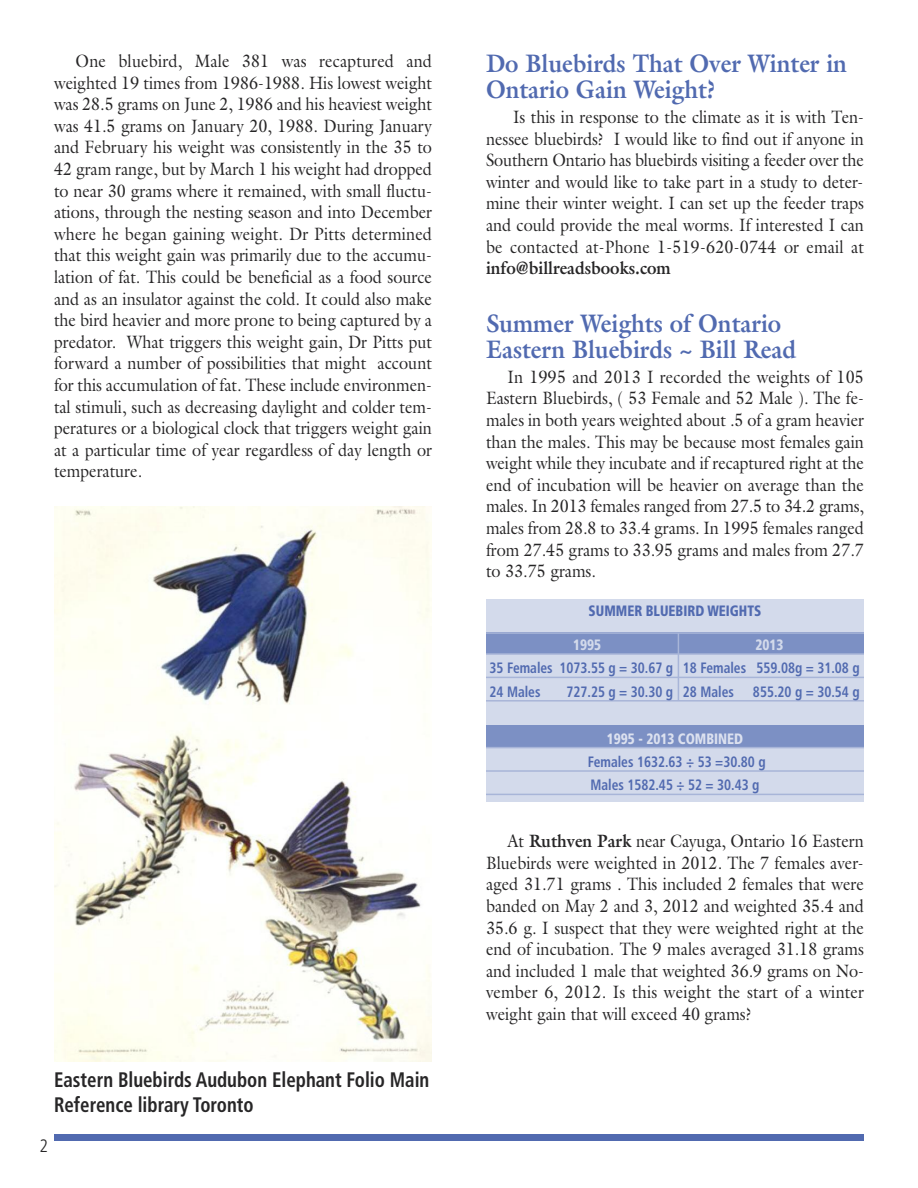
<style>
.page{position:relative;width:918px;height:1188px;background:#fff}
.page>*{position:absolute;margin:0;border:0;box-sizing:border-box;transform-origin:0 0}
.t1{font:700 25.5px/25.5px "Galliard";color:#516ab0;scale:.9 1}
.t2{font:700 condensed 21px/25.2px "Frutiger";color:#272627;scale:.9 1}
.t3{font:18px/21.6px "Galliard";color:#272627;text-align:justify;scale:.9 1}
.t4{font:700 18px "Galliard";color:#272627;scale:.9 1}
.t5{font:300 condensed 18px "Frutiger";color:#272627}
.t6{font:700 condensed 15px/23.4px "Frutiger";color:#516ab0;scale:.9 1}
.t7{font:900 condensed 15px "Frutiger";color:#516ab0;scale:.9 1}
.t8{font:900 condensed 15px "Frutiger";color:#dce1ef;scale:.9 1}
.t9{font:900 condensed 15px "Frutiger";color:#d3daeb;scale:.9 1}
.s1{font-weight:700}
</style>
<div class="page">
<div style="left:54px;top:1134px;width:810px;height:7px;background:#516ab0"></div>
<div style="left:486px;top:600px;width:378px;height:202px;background:#d3daeb"></div>
<div style="left:486px;top:632px;width:378px;height:22px;background:#7c90c4"></div>
<div style="left:486px;top:725px;width:378px;height:22px;background:#7c90c4"></div>
<hr style="left:486px;top:632px;width:378px;height:2px;background:#a8b5d8">
<hr style="left:486px;top:653px;width:378px;height:2px;background:#a8b5d8">
<hr style="left:486px;top:677px;width:378px;height:1px;background:#a8b5d8">
<hr style="left:486px;top:700px;width:378px;height:2px;background:#a8b5d8">
<hr style="left:486px;top:747px;width:378px;height:1px;background:#a8b5d8">
<hr style="left:486px;top:770px;width:378px;height:2px;background:#a8b5d8">
<hr style="left:486px;top:794px;width:378px;height:1px;background:#a8b5d8">
<hr style="left:678px;top:633px;width:1px;height:68px;background:#a8b5d8">
<img style="left:54px;top:506px;width:378px;height:555px">
<p class="t3" style="left:54px;top:50px;width:422px;text-indent:22px">One bluebird, Male 381 was recaptured and weighted 19 times from 1986-1988. His lowest weight was 28.5 grams on June 2, 1986 and his heaviest weight was 41.5 grams on January 20, 1988. During January and February his weight was consistently in the 35 to 42 gram range, but by March 1 his weight had dropped to near 30 grams where it remained, with small fluctu&shy;ations, through the nesting season and into December where he began gaining weight. Dr Pitts determined that this weight gain was primarily due to the accumu&shy;lation of fat. This could be beneficial as a food source and as an insulator against the cold. It could also make the bird heavier and more prone to being captured by a predator. What triggers this weight gain, Dr Pitts put forward a number of possibilities that might account for this accumulation of fat. These include environmen&shy;tal stimuli, such as decreasing daylight and colder tem&shy;peratures or a biological clock that triggers weight gain at a particular time of year regardless of day length or temperature.</p>
<p class="t2" style="left:54px;top:1069px;width:419px">Eastern Bluebirds Audubon Elephant Folio Main<br>Reference library Toronto</p>
<p class="t5" style="left:39px;top:1138px;width:10px">2</p>
<h1 class="t1" style="left:486px;top:51px;width:403px">Do Bluebirds That Over Winter in<br>Ontario Gain Weight?</h1>
<p class="t3" style="left:486px;top:106px;width:422px;text-indent:27px">Is this in response to the climate as it is with Ten&shy;nessee bluebirds? I would like to find out if anyone in Southern Ontario has bluebirds visiting a feeder over the winter and would like to take part in a study to deter&shy;mine their winter weight. I can set up the feeder traps and could provide the meal worms. If interested I can be contacted at-Phone 1-519-620-0744 or email at</p>
<p class="t4" style="left:486px;top:258px;width:207px">info@billreadsbooks.com</p>
<h1 class="t1" style="left:486px;top:311px;width:346px">Summer Weights of Ontario<br>Eastern Bluebirds ~ Bill Read</h1>
<p class="t3" style="left:486px;top:366px;width:422px;text-indent:22px">In 1995 and 2013 I recorded the weights of 105<br>Eastern Bluebirds, ( 53 Female and 52 Male ). The fe&shy;males in both years weighted about .5 of a gram heavier than the males. This may be because most females gain weight while they incubate and if recaptured right at the end of incubation will be heavier on average than the males. In 2013 females ranged from 27.5 to 34.2 grams, males from 28.8 to 33.4 grams. In 1995 females ranged from 27.45 grams to 33.95 grams and males from 27.7 to 33.75 grams.</p>
<p class="t7" style="left:589px;top:605px;width:193px">SUMMER BLUEBIRD WEIGHTS</p>
<p class="t9" style="left:573px;top:639px;width:33px">1995</p>
<p class="t9" style="left:755px;top:639px;width:33px">2013</p>
<p class="t6" style="left:490px;top:658px;width:413px">35 Females 1073.55 g = 30.67 g 18 Females 559.08g = 31.08 g<br>24 Males</p>
<p class="t6" style="left:566px;top:681px;width:188px">727.25 g = 30.30 g 28 Males</p>
<p class="t6" style="left:753px;top:681px;width:120px">855.20 g = 30.54 g</p>
<p class="t8" style="left:607px;top:732px;width:153px">1995 - 2013 COMBINED</p>
<p class="t6" style="left:588px;top:751px;width:199px">Females 1632.63 ÷ 53 =30.80 g<br>Males 1582.45 ÷ 52 = 30.43 g</p>
<p class="t3" style="left:486px;top:830px;width:422px;text-indent:22px">At <span class="s1">Ruthven Park</span> near Cayuga, Ontario 16 Eastern Bluebirds were weighted in 2012. The 7 females aver&shy;aged 31.71 grams . This included 2 females that were banded on May 2 and 3, 2012 and weighted 35.4 and 35.6 g. I suspect that they were weighted right at the end of incubation. The 9 males averaged 31.18 grams and included 1 male that weighted 36.9 grams on No&shy;vember 6, 2012. Is this weight the start of a winter weight gain that will exceed 40 grams?</p>
</div>
